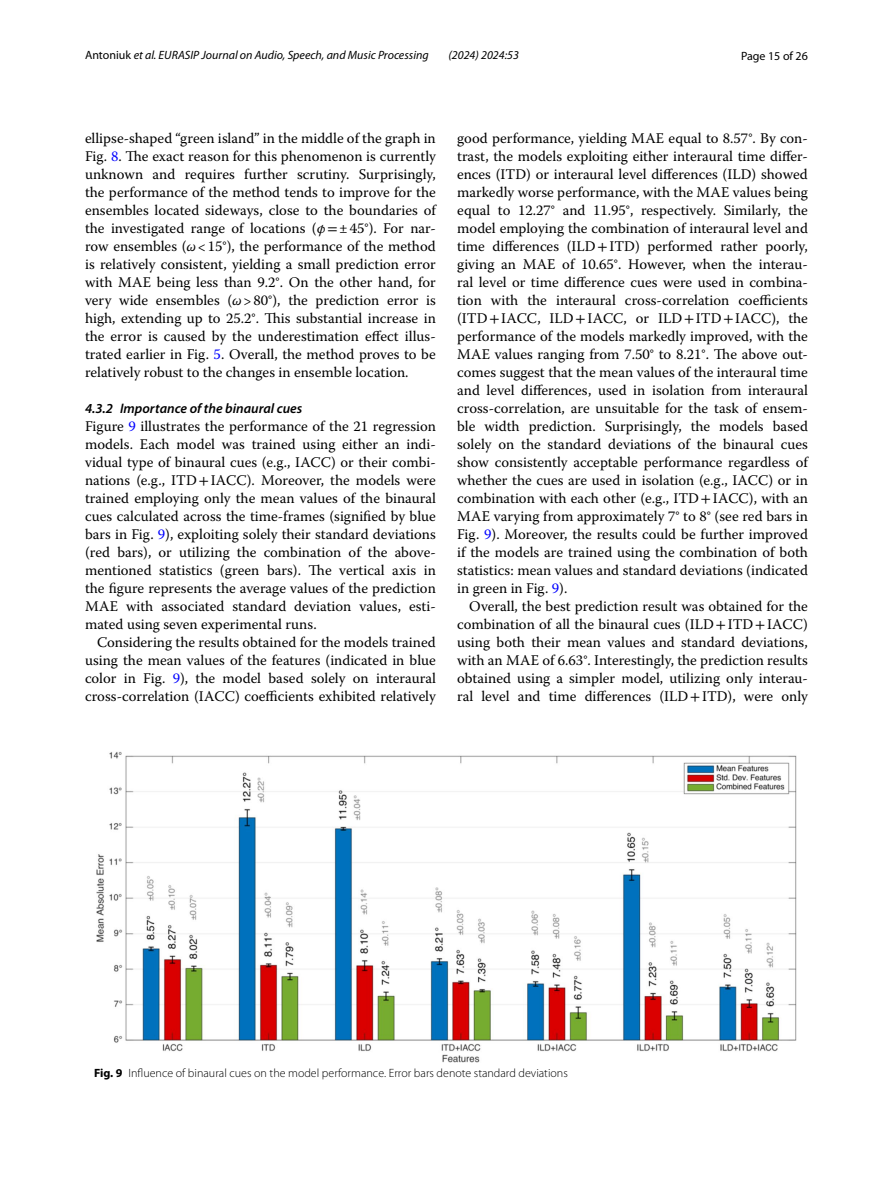
<style>
.page{position:relative;width:893px;height:1187px;background:#fff}
.page>*{position:absolute;margin:0;border:0;box-sizing:border-box;transform-origin:0 0}
.t1{font:14.7px/18px "Warnock Pro";color:#000;text-align:justify}
.t2{font:italic 600 13.8px "Myriad Pro";color:#000}
.t3{font:300 12px "Myriad Pro";color:#000}
.t4{font:italic 12px "Myriad Pro";color:#000}
.t5{font:12px "Myriad Pro";color:#000}
.s1{font-style:normal}
.s2{color:#00f}
.s3{font-style:italic}
.s4{font-family:"STIX"}
.s5{font-weight:700}
</style>
<div class="page">
<img style="left:96px;top:752px;width:701px;height:310px">
<p class="t4" style="left:85px;top:48px;width:345px"><span class="s1">Antoniuk</span> et al. EURASIP Journal on Audio, Speech, and Music Processing</p>
<p class="t4" style="left:448px;top:48px;width:72px">(2024) 2024:53</p>
<p class="t5" style="left:741px;top:48px;width:68px">Page 15 of 26</p>
<p class="t1" style="left:85px;top:128px;width:352px">ellipse-shaped “green island” in the middle of the graph in Fig. <span class="s2">8</span>. The exact reason for this phenomenon is currently unknown and requires further scrutiny. Surprisingly, the performance of the method tends to improve for the ensembles located sideways, close to the boundaries of the investigated range of locations (<span class="s3">φ</span><span class="s4">=</span>±45°). For nar&shy;row ensembles (<span class="s3">ω</span>&lt;15°), the performance of the method is relatively consistent, yielding a small prediction error with MAE being less than 9.2°. On the other hand, for very wide ensembles (<span class="s3">ω</span>&gt;80°), the prediction error is high, extending up to 25.2°. This substantial increase in the error is caused by the underestimation effect illus&shy;trated earlier in Fig. <span class="s2">5</span>. Overall, the method proves to be relatively robust to the changes in ensemble location.</p>
<p class="t2" style="left:85px;top:399px;width:219px">4.3.2 Importance of the binaural cues</p>
<p class="t1" style="left:85px;top:416px;width:352px">Figure <span class="s2">9</span> illustrates the performance of the 21 regression models. Each model was trained using either an indi&shy;vidual type of binaural cues (e.g., IACC) or their combi&shy;nations (e.g., ITD<span class="s4">+</span>IACC). Moreover, the models were trained employing only the mean values of the binaural cues calculated across the time-frames (signified by blue bars in Fig. <span class="s2">9</span>), exploiting solely their standard deviations (red bars), or utilizing the combination of the above&shy;mentioned statistics (green bars). The vertical axis in the figure represents the average values of the prediction MAE with associated standard deviation values, esti&shy;mated using seven experimental runs.</p>
<p class="t1" style="left:85px;top:632px;width:352px;text-indent:12px">Considering the results obtained for the models trained using the mean values of the features (indicated in blue color in Fig. <span class="s2">9</span>), the model based solely on interaural cross-correlation (IACC) coefficients exhibited relatively</p>
<p class="t1" style="left:457px;top:128px;width:352px">good performance, yielding MAE equal to 8.57°. By con&shy;trast, the models exploiting either interaural time differ&shy;ences (ITD) or interaural level differences (ILD) showed markedly worse performance, with the MAE values being equal to 12.27° and 11.95°, respectively. Similarly, the model employing the combination of interaural level and time differences (ILD<span class="s4">+</span>ITD) performed rather poorly, giving an MAE of 10.65°. However, when the interau&shy;ral level or time difference cues were used in combina&shy;tion with the interaural cross-correlation coefficients (ITD<span class="s4">+</span>IACC, ILD<span class="s4">+</span>IACC, or ILD<span class="s4">+</span>ITD<span class="s4">+</span>IACC), the performance of the models markedly improved, with the MAE values ranging from 7.50° to 8.21°. The above out&shy;comes suggest that the mean values of the interaural time and level differences, used in isolation from interaural cross-correlation, are unsuitable for the task of ensem&shy;ble width prediction. Surprisingly, the models based solely on the standard deviations of the binaural cues show consistently acceptable performance regardless of whether the cues are used in isolation (e.g., IACC) or in combination with each other (e.g., ITD<span class="s4">+</span>IACC), with an MAE varying from approximately 7° to 8° (see red bars in Fig. <span class="s2">9</span>). Moreover, the results could be further improved if the models are trained using the combination of both statistics: mean values and standard deviations (indicated in green in Fig. <span class="s2">9</span>).</p>
<p class="t1" style="left:457px;top:596px;width:352px;text-indent:12px">Overall, the best prediction result was obtained for the combination of all the binaural cues (ILD<span class="s4">+</span>ITD<span class="s4">+</span>IACC) using both their mean values and standard deviations, with an MAE of 6.63°. Interestingly, the prediction results obtained using a simpler model, utilizing only interau&shy;ral level and time differences (ILD<span class="s4">+</span>ITD), were only</p>
<p class="t3" style="left:94px;top:1066px;width:475px"><span class="s5">Fig. 9</span> Influence of binaural cues on the model performance. Error bars denote standard deviations</p>
</div>
